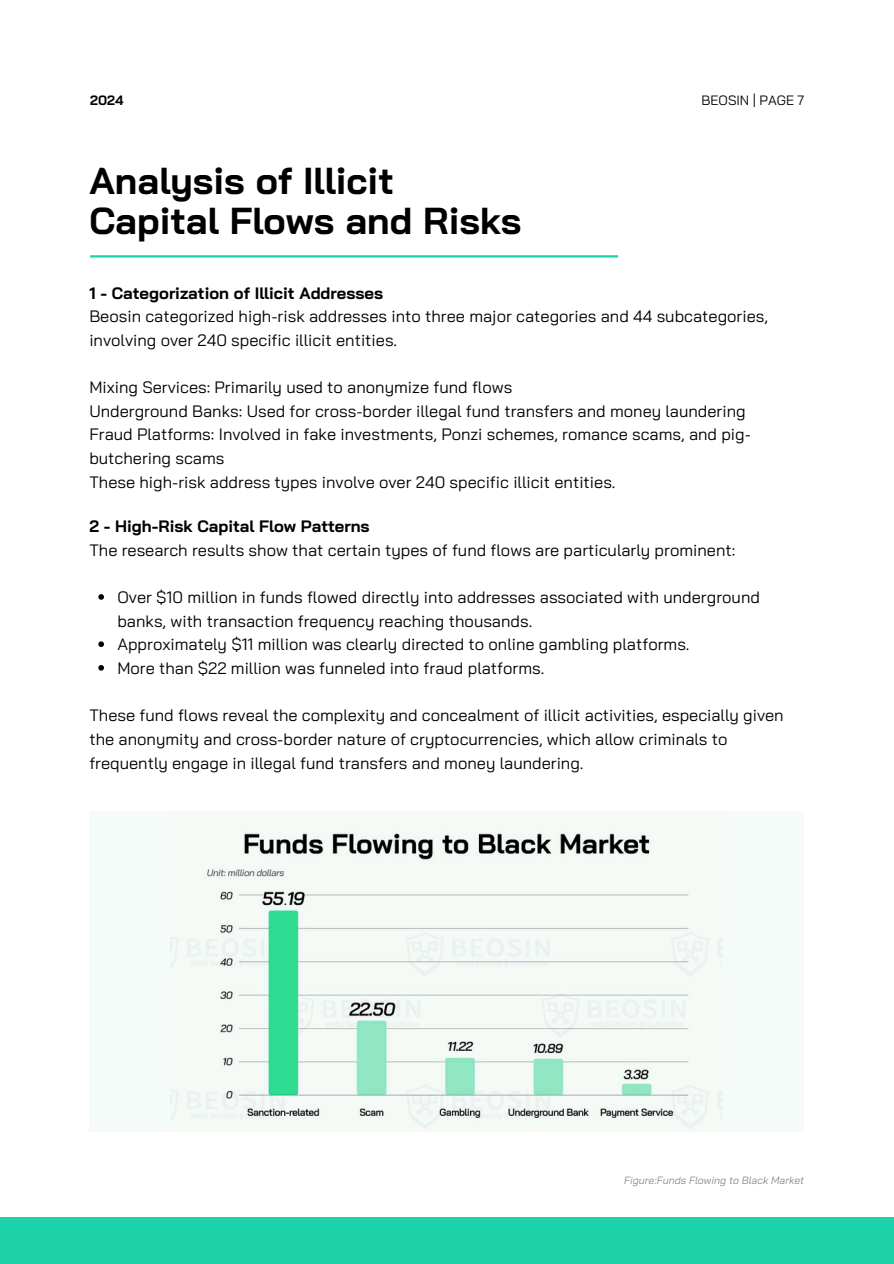
<style>
.page{position:relative;width:894px;height:1264px;background:#fff}
.page>*{position:absolute;margin:0;border:0;box-sizing:border-box;transform-origin:0 0}
.t1{font:700 37.5px/40.5px "Bai Jamjuree";color:#000001}
.t2{font:16.5px/23.7px "Bai Jamjuree";color:#000001}
.t3{font:13.5px "Bai Jamjuree";color:#000001}
.t4{font:700 13.5px "Bai Jamjuree";color:#000001}
.t5{font:italic 10.5px "Bai Jamjuree";color:#888b91}
.s1{font-weight:700}
</style>
<div class="page">
<div style="left:0;top:1217px;width:893px;height:46px;background:#1dd1a8"></div>
<hr style="left:90px;top:255px;width:528px;height:2px;background:#1dd1a8">
<svg style="left:98px;top:594px;width:6px;height:5px"></svg>
<svg style="left:98px;top:641px;width:6px;height:6px"></svg>
<svg style="left:98px;top:665px;width:6px;height:5px"></svg>
<div style="left:89px;top:811px;width:714px;height:320px;background:#f5fbf9"></div>
<img style="left:171px;top:833px;width:551px;height:295px">
<h2 class="t4" style="left:90px;top:92px;width:35px">2024</h2>
<h2 class="t3" style="left:701px;top:92px;width:104px">BEOSIN | PAGE 7</h2>
<p class="t1" style="left:89px;top:159px;width:433px">Analysis of Illicit<br>Capital Flows and Risks</p>
<p class="t2" style="left:89px;top:280px;width:680px"><span class="s1">1 - Categorization of Illicit Addresses<br></span>Beosin categorized high-risk addresses into three major categories and 44 subcategories, involving over 240 specific illicit entities.</p>
<p class="t2" style="left:89px;top:375px;width:663px">Mixing Services: Primarily used to anonymize fund flows<br>Underground Banks: Used for cross-border illegal fund transfers and money laundering Fraud Platforms: Involved in fake investments, Ponzi schemes, romance scams, and pig&shy;butchering scams<br>These high-risk address types involve over 240 specific illicit entities.</p>
<h3 class="t2" style="left:89px;top:514px;width:647px"><span class="s1">2 - High-Risk Capital Flow Patterns<br></span>The research results show that certain types of fund flows are particularly prominent:</h3>
<h4 class="t2" style="left:117px;top:585px;width:644px">Over $10 million in funds flowed directly into addresses associated with underground banks, with transaction frequency reaching thousands.</h4>
<h1 class="t2" style="left:117px;top:632px;width:573px">Approximately $11 million was clearly directed to online gambling platforms.</h1>
<p class="t2" style="left:117px;top:656px;width:428px">More than $22 million was funneled into fraud platforms.</p>
<h2 class="t2" style="left:89px;top:703px;width:695px">These fund flows reveal the complexity and concealment of illicit activities, especially given the anonymity and cross-border nature of cryptocurrencies, which allow criminals to frequently engage in illegal fund transfers and money laundering.</h2>
<h2 class="t5" style="left:624px;top:1172px;width:182px">Figure:Funds Flowing to Black Market</h2>
</div>
